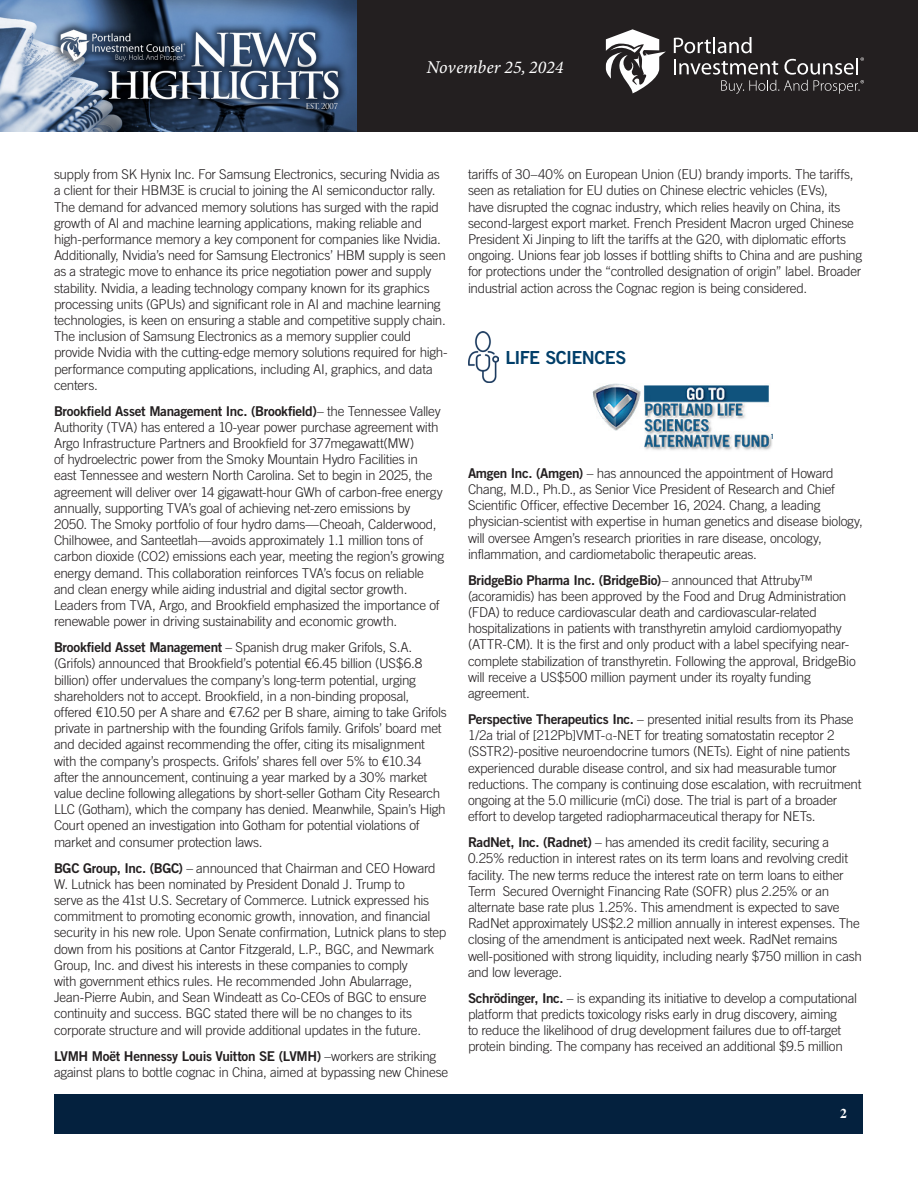
<style>
.page{position:relative;width:918px;height:1188px;background:#fff}
.page>*{position:absolute;margin:0;border:0;box-sizing:border-box;transform-origin:0 0}
.t1{font:italic 18px "Minion Variable Concept";color:#fff}
.Article_-_Body{font:18px "Trade Gothic Bold Two";letter-spacing:-.035em;color:#003e69}
.Article_-_Body-2{font:300 13.5px/16.2px "Trade Gothic";letter-spacing:-.02em;color:#231f20}
.t2{font:700 13.5px "Times";color:#fff}
.t3{font:7.05px "Trade Gothic Bold Cond Twenty";color:#003e69}
.s1{font-family:"Trade Gothic Bold Two";font-weight:400}
.s2{font-family:"Myriad Pro"}
</style>
<div class="page">
<div style="left:356px;top:0;width:562px;height:132px;background:#231f20"></div>
<img style="left:0;top:0;width:356px;height:132px">
<svg style="left:674px;top:37px;width:190px;height:57px"></svg>
<svg style="left:606px;top:29px;width:60px;height:64px"></svg>
<div style="left:55px;top:1094px;width:808px;height:39px;background:#04213e"></div>
<img style="left:468px;top:332px;width:31px;height:51px">
<img style="left:593px;top:383px;width:179px;height:67px">
<h1 class="t1" style="left:426px;top:55px;width:139px">November 25, 2024</h1>
<p class="Article_-_Body-2" style="left:54px;top:166px;width:395px">supply from SK Hynix Inc. For Samsung Electronics, securing Nvidia as a client for their HBM3E is crucial to joining the AI semiconductor rally.<br>The demand for advanced memory solutions has surged with the rapid growth of AI and machine learning applications, making reliable and high-performance memory a key component for companies like Nvidia.<br>Additionally, Nvidia’s need for Samsung Electronics’ HBM supply is seen as a strategic move to enhance its price negotiation power and supply stability. Nvidia, a leading technology company known for its graphics processing units (GPUs) and significant role in AI and machine learning technologies, is keen on ensuring a stable and competitive supply chain.<br>The inclusion of Samsung Electronics as a memory supplier could provide Nvidia with the cutting-edge memory solutions required for high&shy;performance computing applications, including AI, graphics, and data centers.</p>
<p class="Article_-_Body-2" style="left:54px;top:403px;width:392px"><span class="s1">Brookfield Asset Management Inc. (Brookfield)</span>– the Tennessee Valley Authority (TVA) has entered a 10-year power purchase agreement with Argo Infrastructure Partners and Brookfield for 377megawatt(MW)<br>of hydroelectric power from the Smoky Mountain Hydro Facilities in<br>east Tennessee and western North Carolina. Set to begin in 2025, the agreement will deliver over 14 gigawatt-hour GWh of carbon-free energy annually, supporting TVA’s goal of achieving net-zero emissions by 2050. The Smoky portfolio of four hydro dams—Cheoah, Calderwood, Chilhowee, and Santeetlah—avoids approximately 1.1 million tons of carbon dioxide (CO2) emissions each year, meeting the region’s growing energy demand. This collaboration reinforces TVA’s focus on reliable and clean energy while aiding industrial and digital sector growth.<br>Leaders from TVA, Argo, and Brookfield emphasized the importance of renewable power in driving sustainability and economic growth.</p>
<p class="Article_-_Body-2" style="left:54px;top:639px;width:394px"><span class="s1">Brookfield Asset Management</span> – Spanish drug maker Grifols, S.A. (Grifols) announced that Brookfield’s potential €6.45 billion (US$6.8 billion) offer undervalues the company’s long-term potential, urging shareholders not to accept. Brookfield, in a non-binding proposal, offered €10.50 per A share and €7.62 per B share, aiming to take Grifols private in partnership with the founding Grifols family. Grifols’ board met and decided against recommending the offer, citing its misalignment with the company’s prospects. Grifols’ shares fell over 5% to €10.34 after the announcement, continuing a year marked by a 30% market value decline following allegations by short-seller Gotham City Research LLC (Gotham), which the company has denied. Meanwhile, Spain’s High Court opened an investigation into Gotham for potential violations of market and consumer protection laws.</p>
<p class="Article_-_Body-2" style="left:54px;top:859px;width:394px"><span class="s1">BGC Group, Inc. (BGC)</span> – announced that Chairman and CEO Howard W. Lutnick has been nominated by President Donald J. Trump to<br>serve as the 41st U.S. Secretary of Commerce. Lutnick expressed his commitment to promoting economic growth, innovation, and financial security in his new role. Upon Senate confirmation, Lutnick plans to step down from his positions at Cantor Fitzgerald, L.P., BGC, and Newmark Group, Inc. and divest his interests in these companies to comply<br>with government ethics rules. He recommended John Abularrage, Jean-Pierre Aubin, and Sean Windeatt as Co-CEOs of BGC to ensure continuity and success. BGC stated there will be no changes to its corporate structure and will provide additional updates in the future.</p>
<p class="Article_-_Body-2" style="left:54px;top:1047px;width:396px"><span class="s1">LVMH Moët Hennessy Louis Vuitton SE (LVMH)</span> –workers are striking against plans to bottle cognac in China, aimed at bypassing new Chinese</p>
<p class="Article_-_Body-2" style="left:468px;top:166px;width:396px">tariffs of 30–40% on European Union (EU) brandy imports. The tariffs, seen as retaliation for EU duties on Chinese electric vehicles (EVs),<br>have disrupted the cognac industry, which relies heavily on China, its second-largest export market. French President Macron urged Chinese President Xi Jinping to lift the tariffs at the G20, with diplomatic efforts ongoing. Unions fear job losses if bottling shifts to China and are pushing for protections under the “controlled designation of origin” label. Broader industrial action across the Cognac region is being considered.</p>
<p class="Article_-_Body" style="left:505px;top:346px;width:122px">LIFE SCIENCES</p>
<p class="t3" style="left:771px;top:432px;width:5px">1</p>
<p class="Article_-_Body-2" style="left:468px;top:465px;width:396px"><span class="s1">Amgen Inc. (Amgen)</span> – has announced the appointment of Howard Chang, M.D., Ph.D., as Senior Vice President of Research and Chief Scientific Officer, effective December 16, 2024. Chang, a leading physician-scientist with expertise in human genetics and disease biology, will oversee Amgen’s research priorities in rare disease, oncology, inflammation, and cardiometabolic therapeutic areas.</p>
<p class="Article_-_Body-2" style="left:468px;top:572px;width:389px"><span class="s1">BridgeBio Pharma Inc. (BridgeBio)</span>– announced that Attruby™ (acoramidis) has been approved by the Food and Drug Administration (FDA) to reduce cardiovascular death and cardiovascular-related hospitalizations in patients with transthyretin amyloid cardiomyopathy (ATTR-CM). It is the first and only product with a label specifying near&shy;complete stabilization of transthyretin. Following the approval, BridgeBio will receive a US$500 million payment under its royalty funding agreement.</p>
<p class="Article_-_Body-2" style="left:468px;top:711px;width:395px"><span class="s1">Perspective Therapeutics Inc.</span> – presented initial results from its Phase 1/2a trial of [212Pb]VMT-<span class="s2">α</span>-NET for treating somatostatin receptor 2 (SSTR2)-positive neuroendocrine tumors (NETs). Eight of nine patients experienced durable disease control, and six had measurable tumor reductions. The company is continuing dose escalation, with recruitment ongoing at the 5.0 millicurie (mCi) dose. The trial is part of a broader effort to develop targeted radiopharmaceutical therapy for NETs.</p>
<p class="Article_-_Body-2" style="left:468px;top:834px;width:395px"><span class="s1">RadNet, Inc. (Radnet)</span> – has amended its credit facility, securing a 0.25% reduction in interest rates on its term loans and revolving credit facility. The new terms reduce the interest rate on term loans to either Term Secured Overnight Financing Rate (SOFR) plus 2.25% or an alternate base rate plus 1.25%. This amendment is expected to save RadNet approximately US$2.2 million annually in interest expenses. The closing of the amendment is anticipated next week. RadNet remains well-positioned with strong liquidity, including nearly $750 million in cash and low leverage.</p>
<p class="Article_-_Body-2" style="left:468px;top:990px;width:391px"><span class="s1">Schrödinger, Inc.</span> – is expanding its initiative to develop a computational platform that predicts toxicology risks early in drug discovery, aiming<br>to reduce the likelihood of drug development failures due to off-target protein binding. The company has received an additional $9.5 million</p>
<p class="t2" style="left:840px;top:1100px;width:8px">2</p>
</div>
